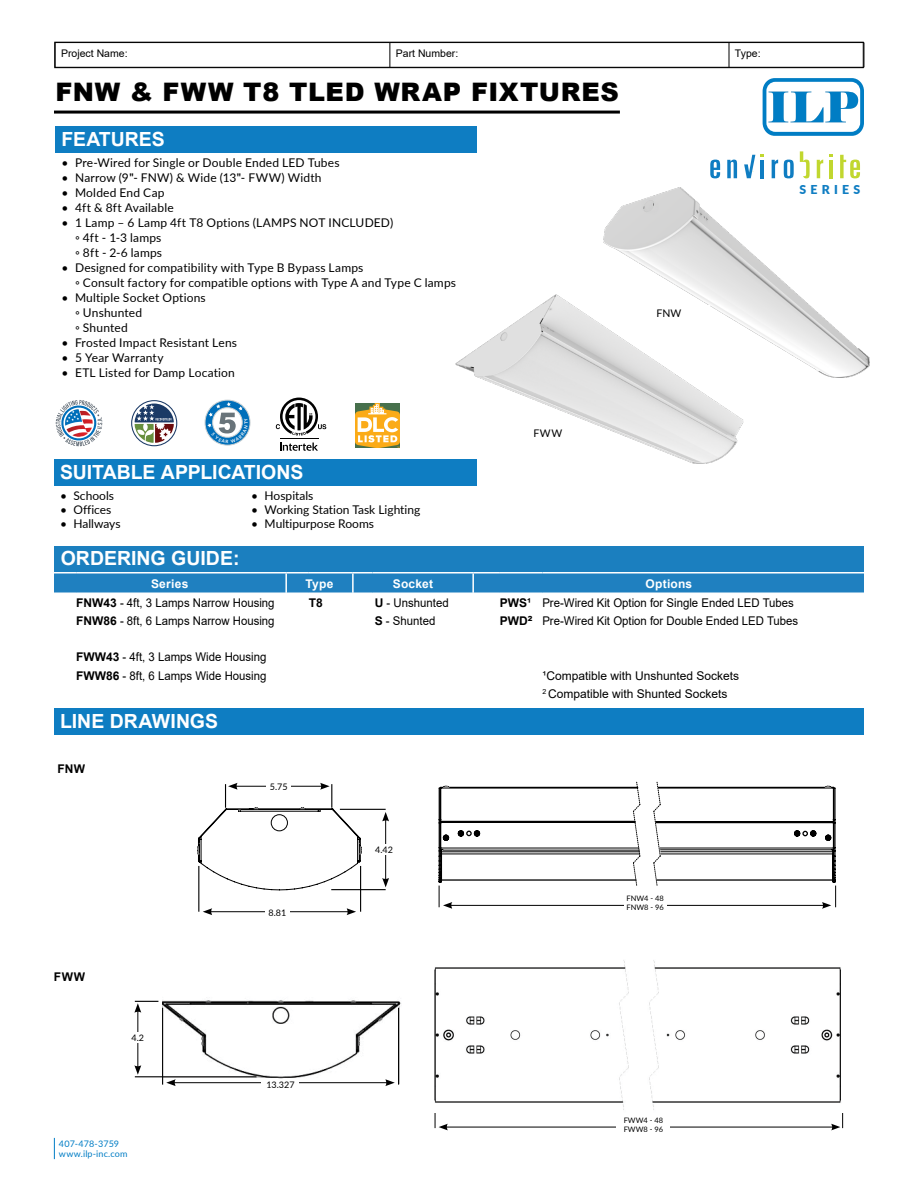
<style>
.page{position:relative;width:918px;height:1188px;background:#fff}
.page>*{position:absolute;margin:0;border:0;box-sizing:border-box;transform-origin:0 0}
.t1{font:900 25.5px "Arial";letter-spacing:.03em;color:#000}
.t2{font:700 19.5px "Arial";color:#fff}
.t3{font:900 12.3px "Lato";letter-spacing:.35em;color:#0f7dc2}
.t4{font:12px/15px "Lato";letter-spacing:.015em;color:#000}
.t5{font:12px/18.3px "Arial";color:#000;scale:.95 1}
.t6{font:12px/18.3px "Arial";color:#000}
.t7{font:700 12px "Arial";letter-spacing:.02em;color:#fff}
.t8{font:12px "Lato";letter-spacing:-.005em;color:#000}
.t9{font:700 12px "Arial";letter-spacing:.02em;color:#000}
.t10{font:10.5px "Arial";color:#000}
.t11{font:10.5px "Lato";letter-spacing:.03em;color:#000}
.t12{font:9px/10.5px "Lato";letter-spacing:.015em;color:#007dc5}
.t13{font:9px "Lato";color:#000}
.t14{font:7.5px/9px "Lato";color:#000}
.t15{font:700 4.5px "Lato";color:#fff}
.s1{font-family:"Arial"}
.s2{font-weight:700}
</style>
<div class="page">
<div style="left:56px;top:126px;width:421px;height:27px;background:#0e7dc2"></div>
<svg style="left:763px;top:78px;width:101px;height:58px"></svg>
<hr style="left:54px;top:111px;width:566px;height:3px;background:#000">
<div style="left:54px;top:459px;width:423px;height:27px;background:#0e7dc2"></div>
<svg style="left:132px;top:401px;width:45px;height:45px"></svg>
<div style="left:131px;top:400px;width:46px;height:46px;border:1px solid #1b3a66;border-radius:50%"></div>
<svg style="left:135px;top:404px;width:39px;height:39px"></svg>
<svg style="left:56px;top:400px;width:47px;height:46px"></svg>
<svg style="left:280px;top:443px;width:38px;height:8px"></svg>
<hr style="left:280px;top:438px;width:38px;height:1px;background:#000">
<svg style="left:276px;top:398px;width:50px;height:38px"></svg>
<svg style="left:390px;top:44px;width:1px;height:22px"></svg>
<hr style="left:729px;top:42px;width:135px;height:1px;background:#000">
<svg style="left:729px;top:44px;width:1px;height:22px"></svg>
<svg style="left:864px;top:43px;width:1px;height:24px"></svg>
<hr style="left:729px;top:67px;width:135px;height:1px;background:#000">
<div style="left:55px;top:42px;width:808px;height:26px;border:1px solid #000"></div>
<div style="left:54px;top:546px;width:810px;height:27px;background:#1b7fbf"></div>
<hr style="left:54px;top:572px;width:22px;height:2px;background:#fff">
<hr style="left:76px;top:572px;width:210px;height:2px;background:#fff">
<hr style="left:286px;top:572px;width:23px;height:2px;background:#fff">
<hr style="left:309px;top:572px;width:44px;height:2px;background:#fff">
<hr style="left:353px;top:572px;width:20px;height:2px;background:#fff">
<hr style="left:373px;top:572px;width:100px;height:2px;background:#fff">
<hr style="left:473px;top:572px;width:27px;height:2px;background:#fff">
<hr style="left:500px;top:572px;width:42px;height:2px;background:#fff">
<hr style="left:542px;top:572px;width:322px;height:2px;background:#fff">
<svg style="left:54px;top:573px;width:810px;height:20px;background:#2b86c3"></svg>
<img style="left:456px;top:294px;width:287px;height:169px">
<img style="left:604px;top:188px;width:266px;height:189px">
<div style="left:54px;top:708px;width:810px;height:27px;background:#0e7dc2"></div>
<div style="left:507px;top:425px;width:82px;height:16px;background:#fff"></div>
<div style="left:627px;top:305px;width:83px;height:16px;background:#fff"></div>
<hr style="left:198px;top:866px;width:1px;height:46px;background:#000">
<hr style="left:331px;top:889px;width:55px;height:1px;background:#000">
<hr style="left:360px;top:866px;width:1px;height:46px;background:#000">
<hr style="left:340px;top:809px;width:46px;height:1px;background:#000">
<hr style="left:210px;top:911px;width:139px;height:1px;background:#000">
<svg style="left:203px;top:908px;width:9px;height:7px"></svg>
<svg style="left:347px;top:908px;width:9px;height:7px"></svg>
<svg style="left:197px;top:783px;width:165px;height:108px"></svg>
<hr style="left:385px;top:819px;width:1px;height:61px;background:#000">
<svg style="left:382px;top:878px;width:7px;height:9px"></svg>
<svg style="left:382px;top:812px;width:7px;height:9px"></svg>
<svg style="left:439px;top:782px;width:202px;height:127px"></svg>
<svg style="left:653px;top:782px;width:183px;height:127px"></svg>
<img style="left:162px;top:1000px;width:239px;height:83px">
<hr style="left:162px;top:1008px;width:1px;height:77px;background:#000">
<hr style="left:135px;top:1076px;width:122px;height:1px;background:#000">
<hr style="left:398px;top:1008px;width:1px;height:77px;background:#000">
<hr style="left:173px;top:1082px;width:215px;height:1px;background:#000">
<svg style="left:166px;top:1079px;width:10px;height:7px"></svg>
<svg style="left:385px;top:1079px;width:10px;height:7px"></svg>
<hr style="left:137px;top:1010px;width:1px;height:58px;background:#000">
<svg style="left:134px;top:1065px;width:7px;height:10px"></svg>
<svg style="left:134px;top:1001px;width:24px;height:12px"></svg>
<div style="left:261px;top:1079px;width:28px;height:11px;background:#fff"></div>
<div style="left:126px;top:1032px;width:24px;height:11px;background:#fff"></div>
<hr style="left:445px;top:1127px;width:389px;height:1px;background:#000">
<svg style="left:435px;top:1113px;width:13px;height:17px"></svg>
<svg style="left:831px;top:1113px;width:12px;height:17px"></svg>
<div style="left:616px;top:1110px;width:54px;height:30px;background:#fff"></div>
<img style="left:434px;top:960px;width:407px;height:150px">
<svg style="left:710px;top:160px;width:10px;height:18px"></svg>
<svg style="left:727px;top:160px;width:10px;height:18px"></svg>
<svg style="left:744px;top:155px;width:11px;height:23px"></svg>
<hr style="left:761px;top:160px;width:3px;height:18px;background:#0f7dc2">
<svg style="left:772px;top:160px;width:6px;height:18px"></svg>
<svg style="left:784px;top:160px;width:10px;height:18px"></svg>
<svg style="left:817px;top:160px;width:6px;height:18px"></svg>
<hr style="left:829px;top:160px;width:4px;height:18px;background:#c1d72f">
<svg style="left:840px;top:155px;width:20px;height:23px"></svg>
<svg style="left:800px;top:151px;width:10px;height:27px"></svg>
<div style="left:265px;top:907px;width:24px;height:11px;background:#fff"></div>
<div style="left:267px;top:781px;width:24px;height:11px;background:#fff"></div>
<div style="left:372px;top:844px;width:24px;height:11px;background:#fff"></div>
<div style="left:262px;top:1079px;width:37px;height:11px;background:#fff"></div>
<svg style="left:54px;top:1138px;width:1px;height:21px"></svg>
<img style="left:356px;top:404px;width:44px;height:44px">
<svg style="left:204px;top:399px;width:47px;height:47px"></svg>
<p class="t10" style="left:61px;top:46px;width:68px">Project Name:</p>
<p class="t10" style="left:396px;top:46px;width:64px">Part Number:</p>
<p class="t10" style="left:735px;top:46px;width:27px">Type:</p>
<h1 class="t1" style="left:56px;top:74px;width:565px">FNW &amp; FWW T8 TLED WRAP FIXTURES</h1>
<h2 class="t2" style="left:62px;top:125px;width:105px">FEATURES</h2>
<p class="t4" style="left:62px;top:154px;width:280px">• Pre-Wired for Single or Double Ended LED Tubes</p>
<p class="t4" style="left:62px;top:169px;width:262px">• Narrow (9<span class="s1">"</span>- FNW) &amp; Wide (13<span class="s1">"</span>- FWW) Width</p>
<p class="t4" style="left:62px;top:184px;width:105px">• Molded End Cap</p>
<p class="t4" style="left:62px;top:199px;width:114px">• 4ft &amp; 8ft Available</p>
<p class="t4" style="left:75px;top:214px;width:320px;text-indent:-14px">• 1 Lamp – 6 Lamp 4ft T8 Options (LAMPS NOT INCLUDED) ◦ 4ft - 1-3 lamps<br>◦ 8ft - 2-6 lamps</p>
<p class="t4" style="left:75px;top:259px;width:383px;text-indent:-14px">• Designed for compatibility with Type B Bypass Lamps<br>◦ Consult factory for compatible options with Type A and Type C lamps</p>
<p class="t4" style="left:75px;top:289px;width:132px;text-indent:-14px">• Multiple Socket Options ◦ Unshunted<br>◦ Shunted</p>
<p class="t4" style="left:62px;top:334px;width:177px">• Frosted Impact Resistant Lens</p>
<p class="t4" style="left:62px;top:349px;width:104px">• 5 Year Warranty</p>
<p class="t4" style="left:62px;top:364px;width:175px">• ETL Listed for Damp Location</p>
<p class="t15" style="left:243px;top:424px;width:4px;rotate:-90deg">T</p>
<h2 class="t2" style="left:60px;top:459px;width:245px">SUITABLE APPLICATIONS</h2>
<p class="t4" style="left:60px;top:487px;width:56px">• Schools</p>
<p class="t4" style="left:60px;top:502px;width:53px">• Offices</p>
<p class="t8" style="left:60px;top:515px;width:62px">• Hallways</p>
<p class="t4" style="left:251px;top:487px;width:64px">• Hospitals</p>
<p class="t4" style="left:251px;top:502px;width:171px">• Working Station Task Lighting</p>
<p class="t4" style="left:251px;top:516px;width:124px">• Multipurpose Rooms</p>
<p class="t11" style="left:534px;top:426px;width:30px">FWW</p>
<p class="t11" style="left:656px;top:306px;width:27px">FNW</p>
<p class="t3" style="left:799px;top:180px;width:63px">SERIES</p>
<h2 class="t2" style="left:61px;top:545px;width:180px">ORDERING GUIDE:</h2>
<p class="t7" style="left:151px;top:575px;width:39px">Series</p>
<p class="t7" style="left:306px;top:575px;width:29px">Type</p>
<p class="t7" style="left:393px;top:575px;width:42px">Socket</p>
<p class="t7" style="left:646px;top:575px;width:48px">Options</p>
<p class="t5" style="left:76px;top:593px;width:210px"><span class="s2">FNW43</span> - 4ft, 3 Lamps Narrow Housing</p>
<p class="t9" style="left:309px;top:594px;width:16px">T8</p>
<p class="t5" style="left:375px;top:593px;width:79px"><span class="s2">U</span> - Unshunted</p>
<p class="t5" style="left:500px;top:593px;width:311px"><span class="s2">PWS¹</span> Pre-Wired Kit Option for Single Ended LED Tubes</p>
<p class="t5" style="left:76px;top:611px;width:210px"><span class="s2">FNW86</span> - 8ft, 6 Lamps Narrow Housing</p>
<p class="t5" style="left:375px;top:611px;width:65px"><span class="s2">S</span> - Shunted</p>
<p class="t5" style="left:500px;top:611px;width:316px"><span class="s2">PWD</span><sup>2</sup> Pre-Wired Kit Option for Double Ended LED Tubes</p>
<p class="t5" style="left:76px;top:648px;width:202px"><span class="s2">FWW43</span> - 4ft, 3 Lamps Wide Housing<br><span class="s2">FWW86</span> - 8ft, 6 Lamps Wide Housing</p>
<p class="t6" style="left:542px;top:666px;width:198px">¹Compatible with Unshunted Sockets<br><sup>2</sup> Compatible with Shunted Sockets</p>
<h2 class="t2" style="left:60px;top:707px;width:160px">LINE DRAWINGS</h2>
<p class="t9" style="left:58px;top:760px;width:29px">FNW</p>
<p class="t9" style="left:54px;top:969px;width:33px">FWW</p>
<p class="t13" style="left:132px;top:1031px;width:14px">4.2</p>
<p class="t12" style="left:59px;top:1138px;width:70px">407-478-3759 www.ilp-inc.com</p>
<p class="t13" style="left:270px;top:780px;width:19px">5.75</p>
<p class="t13" style="left:268px;top:906px;width:19px">8.81</p>
<p class="t13" style="left:266px;top:1079px;width:30px">13.327</p>
<p class="t13" style="left:375px;top:843px;width:19px">4.42</p>
<p class="t14" style="left:627px;top:893px;width:39px">FNW4 - 48<br>FNW8 - 96</p>
<p class="t14" style="left:624px;top:1116px;width:41px">FWW4 - 48<br>FWW8 - 96</p>
</div>
